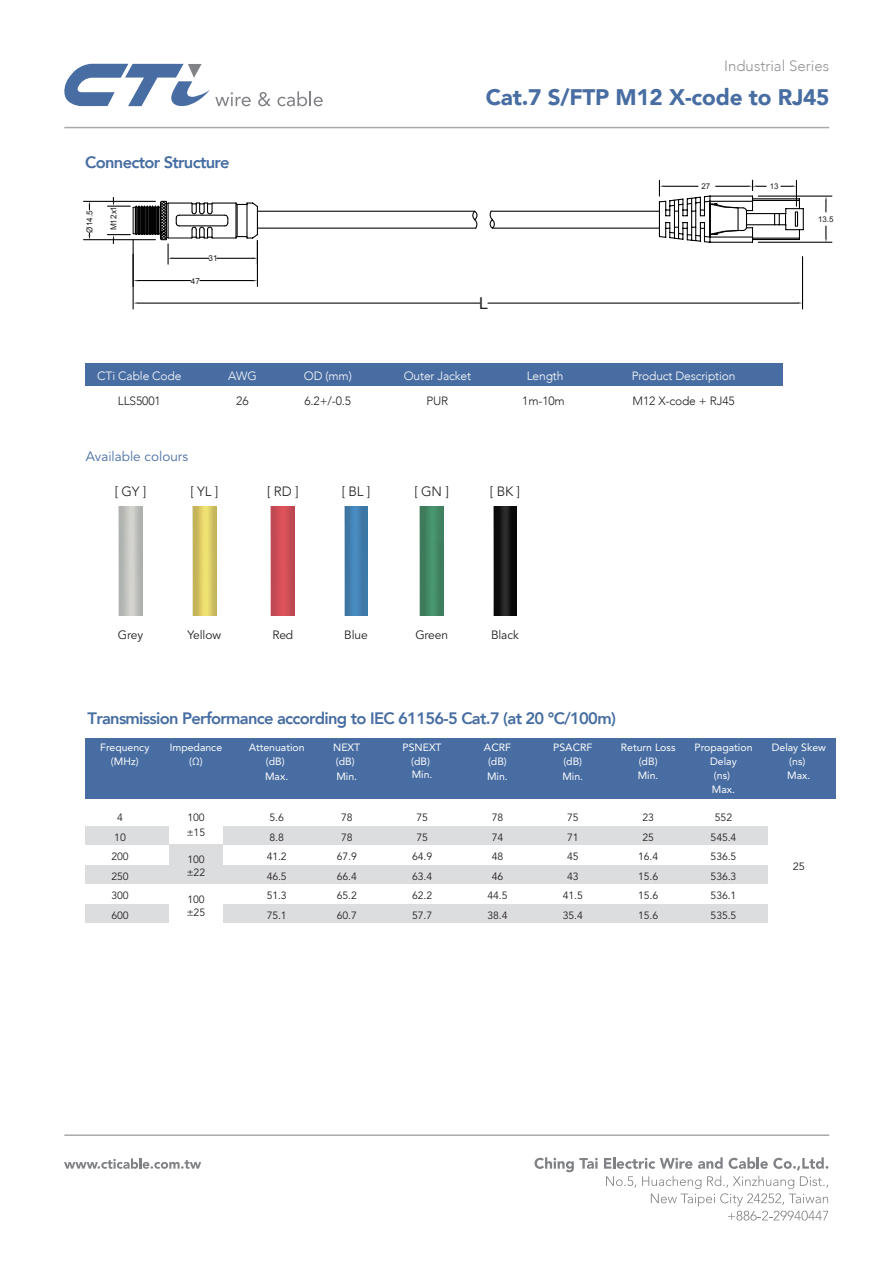
<style>
.page{position:relative;width:893px;height:1263px;background:#fff}
.page>*{position:absolute;margin:0;border:0;box-sizing:border-box;transform-origin:0 0}
.t1{font:900 22.5px "Avenir";letter-spacing:-.01em;color:#486da2}
.t2{font:800 16.5px "Avenir";letter-spacing:-.04em;color:#466da1}
.t3{font:16.35px "Arial";color:#231f20}
.t4{font:300 15px "Avenir";color:#939598}
.t5{font:300 13.5px "Avenir";letter-spacing:-.01em;color:#231f20}
.t6{font:13.5px "Avenir LT Std";color:#486da2}
.t7{font:300 12px "Avenir";letter-spacing:-.01em;color:#fff}
.t8{font:300 12px "Avenir";letter-spacing:-.01em;color:#231f20}
.t9{font:12px "Avenir LT Std";letter-spacing:-.01em;color:#231f20}
.t10{font:10.5px/19.5px "Avenir LT Std";letter-spacing:-.01em;color:#231f20;text-align:center}
.t11{font:10.5px/14.2px "Avenir LT Std";color:#fff;text-align:center}
.t12{font:10.5px "Avenir LT Std";letter-spacing:-.01em;color:#231f20;scale:1.05 1}
.t13{font:8.1px "Arial";color:#231f20}
.t14{font:7.95px "Arial";color:#231f20}
</style>
<div class="page">
<div style="left:85px;top:363px;width:698px;height:23px;background:#486da2"></div>
<img style="left:192px;top:506px;width:24px;height:110px">
<img style="left:344px;top:506px;width:24px;height:110px">
<img style="left:420px;top:506px;width:23px;height:110px">
<img style="left:271px;top:506px;width:24px;height:110px">
<img style="left:493px;top:506px;width:24px;height:110px">
<hr style="left:758px;top:196px;width:74px;height:1px;background:#030303">
<hr style="left:758px;top:242px;width:74px;height:1px;background:#030303">
<svg style="left:825px;top:196px;width:2px;height:16px"></svg>
<svg style="left:825px;top:226px;width:2px;height:16px"></svg>
<svg style="left:658px;top:180px;width:146px;height:63px"></svg>
<hr style="left:133px;top:254px;width:1px;height:55px;background:#030303">
<hr style="left:802px;top:257px;width:1px;height:52px;background:#030303">
<hr style="left:138px;top:303px;width:342px;height:1px;background:#030303">
<hr style="left:488px;top:303px;width:310px;height:1px;background:#030303">
<hr style="left:258px;top:211px;width:217px;height:1px;background:#030303">
<hr style="left:258px;top:228px;width:218px;height:1px;background:#030303">
<hr style="left:492px;top:228px;width:167px;height:1px;background:#030303">
<hr style="left:491px;top:211px;width:168px;height:1px;background:#030303">
<svg style="left:472px;top:210px;width:6px;height:19px"></svg>
<svg style="left:489px;top:210px;width:6px;height:19px"></svg>
<hr style="left:257px;top:241px;width:1px;height:45px;background:#030303">
<hr style="left:138px;top:280px;width:53px;height:1px;background:#030303">
<hr style="left:200px;top:280px;width:53px;height:1px;background:#030303">
<hr style="left:84px;top:201px;width:71px;height:1px;background:#030303">
<hr style="left:84px;top:239px;width:71px;height:1px;background:#030303">
<svg style="left:107px;top:197px;width:152px;height:67px"></svg>
<div style="left:85px;top:826px;width:756px;height:18px;background:#dcdddf"></div>
<div style="left:85px;top:865px;width:756px;height:18px;background:#dcdddf"></div>
<div style="left:85px;top:904px;width:756px;height:19px;background:#dcdddf"></div>
<div style="left:85px;top:738px;width:750px;height:61px;background:#486da2"></div>
<div style="left:169px;top:803px;width:54px;height:59px;background:#fff"></div>
<div style="left:169px;top:889px;width:54px;height:36px;background:#fff"></div>
<div style="left:169px;top:844px;width:54px;height:37px;background:#dcdddf"></div>
<div style="left:768px;top:803px;width:76px;height:124px;background:#fff"></div>
<svg style="left:258px;top:92px;width:13px;height:14px"></svg>
<svg style="left:277px;top:91px;width:46px;height:15px"></svg>
<svg style="left:64px;top:64px;width:187px;height:43px"></svg>
<hr style="left:64px;top:127px;width:765px;height:1px;background:#a8a9ad">
<svg style="left:534px;top:1157px;width:64px;height:15px"></svg>
<svg style="left:604px;top:1157px;width:88px;height:12px"></svg>
<svg style="left:698px;top:1157px;width:25px;height:12px"></svg>
<svg style="left:729px;top:1157px;width:99px;height:13px"></svg>
<svg style="left:606px;top:1176px;width:30px;height:12px"></svg>
<svg style="left:642px;top:1176px;width:186px;height:44px"></svg>
<hr style="left:64px;top:1134px;width:765px;height:2px;background:#a8a9ad">
<svg style="left:64px;top:1158px;width:137px;height:11px"></svg>
<h2 class="t2" style="left:85px;top:149px;width:146px">Connector Structure</h2>
<p class="t13" style="left:84px;top:233px;width:24px;rotate:-90deg">Ø14.5</p>
<p class="t13" style="left:108px;top:230px;width:26px;rotate:-90deg">M12x1</p>
<p class="t13" style="left:191px;top:275px;width:11px">47</p>
<p class="t13" style="left:209px;top:253px;width:11px">31</p>
<h3 class="t4" style="left:724px;top:57px;width:107px">Industrial Series</h3>
<h1 class="t1" style="left:486px;top:78px;width:345px">Cat.7 S/FTP M12 X-code to RJ45</h1>
<h3 class="t3" style="left:479px;top:293px;width:11px">L</h3>
<p class="t14" style="left:701px;top:181px;width:10px">27</p>
<p class="t14" style="left:770px;top:181px;width:10px">13</p>
<p class="t14" style="left:818px;top:214px;width:17px">13.5</p>
<p class="t7" style="left:228px;top:369px;width:30px">AWG</p>
<p class="t7" style="left:304px;top:369px;width:49px">OD (mm)</p>
<p class="t7" style="left:404px;top:369px;width:69px">Outer Jacket</p>
<p class="t7" style="left:527px;top:369px;width:38px">Length</p>
<p class="t7" style="left:632px;top:369px;width:105px">Product Description</p>
<p class="t7" style="left:97px;top:369px;width:86px">CTi Cable Code</p>
<p class="t8" style="left:118px;top:394px;width:44px">LLS5001</p>
<p class="t8" style="left:236px;top:394px;width:14px">26</p>
<p class="t8" style="left:304px;top:394px;width:48px">6.2+/-0.5</p>
<p class="t8" style="left:426px;top:394px;width:23px">PUR</p>
<p class="t8" style="left:522px;top:394px;width:44px">1m-10m</p>
<p class="t8" style="left:633px;top:394px;width:104px">M12 X-code + RJ45</p>
<p class="t6" style="left:86px;top:449px;width:104px">Available colours</p>
<p class="t5" style="left:115px;top:483px;width:33px">[ GY ]</p>
<p class="t5" style="left:190px;top:483px;width:29px">[ YL ]</p>
<p class="t5" style="left:267px;top:483px;width:33px">[ RD ]</p>
<p class="t5" style="left:342px;top:483px;width:30px">[ BL ]</p>
<p class="t5" style="left:415px;top:483px;width:36px">[ GN ]</p>
<p class="t5" style="left:490px;top:483px;width:32px">[ BK ]</p>
<p class="t9" style="left:118px;top:628px;width:27px">Grey</p>
<p class="t9" style="left:188px;top:628px;width:35px">Yellow</p>
<p class="t9" style="left:272px;top:628px;width:22px">Red</p>
<p class="t9" style="left:344px;top:628px;width:25px">Blue</p>
<p class="t9" style="left:415px;top:628px;width:34px">Green</p>
<p class="t9" style="left:491px;top:628px;width:29px">Black</p>
<h2 class="t2" style="left:88px;top:705px;width:530px">Transmission Performance according to IEC 61156-5 Cat.7 (at 20 °C/100m)</h2>
<p class="t11" style="left:100px;top:740px;width:51px">Frequency (MHz)</p>
<p class="t11" style="left:170px;top:740px;width:54px">Impedance (Ω)</p>
<p class="t11" style="left:249px;top:740px;width:58px">Attenuation (dB)<br>Max.</p>
<p class="t11" style="left:333px;top:740px;width:29px;text-align:left">NEXT (dB)<br>Min.</p>
<p class="t11" style="left:403px;top:741px;width:41px;line-height:13.5px">PSNEXT (dB)<br>Min.</p>
<p class="t11" style="left:484px;top:740px;width:29px;text-align:left">ACRF (dB)<br>Min.</p>
<p class="t11" style="left:553px;top:740px;width:41px">PSACRF (dB)<br>Min.</p>
<p class="t11" style="left:621px;top:740px;width:56px">Return Loss (dB)<br>Min.</p>
<p class="t11" style="left:694px;top:740px;width:59px">Propagation<br>Delay<br>(ns)<br>Max.</p>
<p class="t10" style="left:111px;top:808px;width:19px">4<br>10<br>200<br>250<br>300<br>600</p>
<p class="t10" style="left:187px;top:810px;width:20px;line-height:15px;text-align:left">100 ±15</p>
<p class="t10" style="left:187px;top:853px;width:20px;line-height:13.5px;text-align:left">100 ±22</p>
<p class="t10" style="left:187px;top:893px;width:20px;line-height:13.5px;text-align:left">100 ±25</p>
<p class="t10" style="left:267px;top:808px;width:22px;text-align:left">5.6<br>8.8<br>41.2<br>46.5<br>51.3<br>75.1</p>
<p class="t10" style="left:337px;top:808px;width:22px">78<br>78<br>67.9<br>66.4<br>65.2<br>60.7</p>
<p class="t10" style="left:412px;top:808px;width:22px">75<br>75<br>64.9<br>63.4<br>62.2<br>57.7</p>
<p class="t10" style="left:487px;top:808px;width:22px">78<br>74<br>48<br>46<br>44.5<br>38.4</p>
<p class="t10" style="left:563px;top:808px;width:22px">75<br>71<br>45<br>43<br>41.5<br>35.4</p>
<p class="t10" style="left:638px;top:808px;width:22px">23<br>25<br>16.4<br>15.6<br>15.6<br>15.6</p>
<p class="t10" style="left:711px;top:808px;width:27px">552<br>545.4<br>536.5<br>536.3<br>536.1<br>535.5</p>
<p class="t11" style="left:772px;top:740px;width:56px">Delay Skew (ns)<br>Max.</p>
<p class="t12" style="left:793px;top:860px;width:13px">25</p>
</div>
